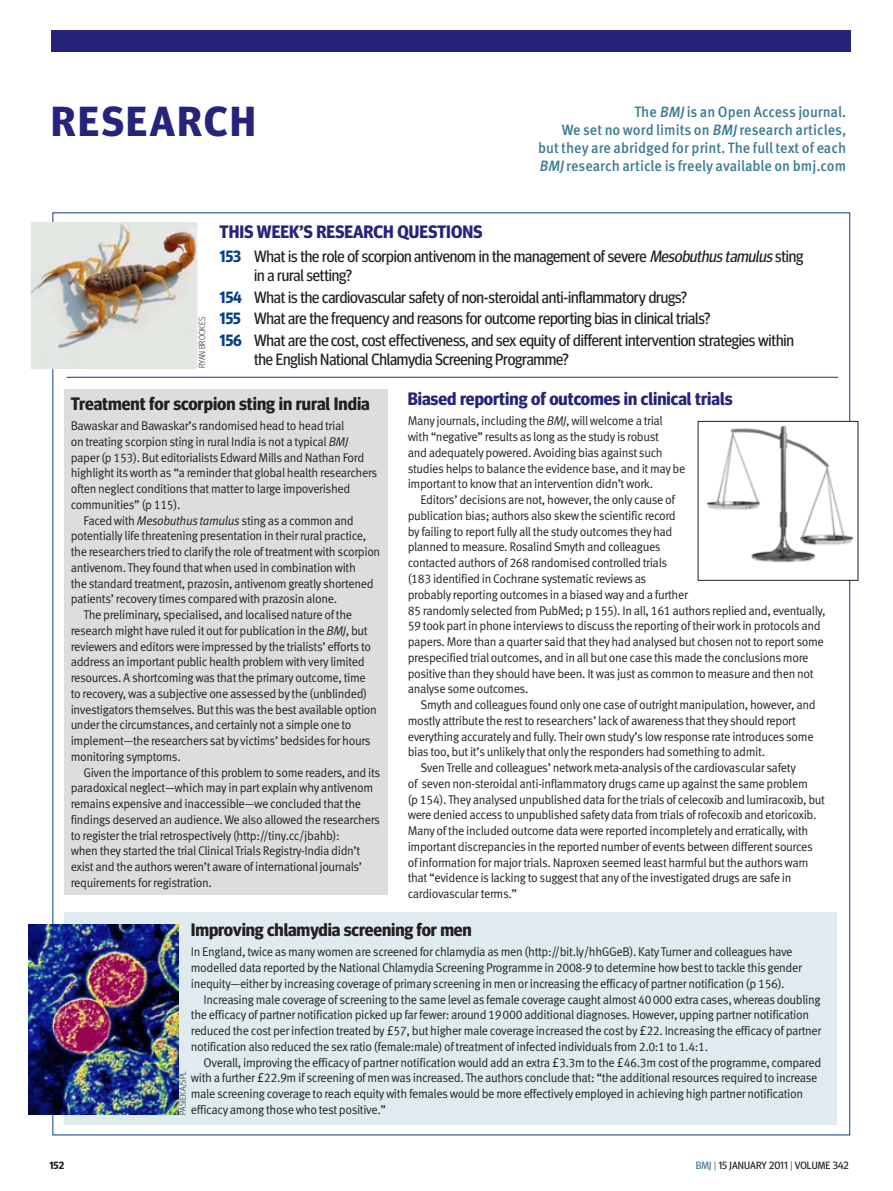
<style>
.page{position:relative;width:893px;height:1191px;background:#fff}
.page>*{position:absolute;margin:0;border:0;box-sizing:border-box;transform-origin:0 0}
.top_strap_28{font:700 42px "Meta Headline OT";letter-spacing:.06em;color:#26237b}
._12_pt_subhead{font:700 18px "Meta Headline OT";color:#26237b}
._12_pt_subhead-2{font:700 18px "Meta Headline OT";color:#231f20}
.typesetter-note{font:700 18px "Meta Headline OT";letter-spacing:-.005em;color:#231f20}
.Research_Questions{font:16.35px/19.5px "Meta Headline OT";letter-spacing:-.01em;color:#231f20;scale:.96 1}
.links_text_top{font:500 15px/18px "Meta Pro";color:#3c7b93;text-align:right;scale:.95 1}
.sans_text_indent{font:12.6px/15.8px "Meta Pro Normal";letter-spacing:-.03em;color:#231f20;scale:.96 1}
.sans_text{font:12.6px/15.8px "Meta Pro Normal";letter-spacing:-.03em;color:#231f20;scale:.96 1}
.t1{font:10.5px "Meta Headline OT";letter-spacing:.01em;color:#231f20}
.t2{font:700 10.5px "Meta Headline OT";color:#231f20}
.credit{font:300 8.85px "Meta Headline OT";letter-spacing:.015em;color:#231f20;scale:.96 1}
.s1{font-style:italic}
.s2{font-weight:700;color:#083e89}
.s3{color:#3c7b93}
.s4{font-weight:300}
</style>
<div class="page">
<div style="left:51px;top:30px;width:799px;height:21px;background:#26237b"></div>
<div style="left:64px;top:912px;width:772px;height:212px;background:#e0ebf0"></div>
<hr style="left:66px;top:377px;width:772px;height:1px;background:#083e89">
<div style="left:64px;top:389px;width:323px;height:506px;background:#dcdddf"></div>
<img style="left:31px;top:222px;width:166px;height:147px">
<img style="left:706px;top:425px;width:148px;height:138px">
<img style="left:29px;top:925px;width:149px;height:189px">
<p class="top_strap_28" style="left:51px;top:96px;width:206px">RESEARCH</p>
<p class="links_text_top" style="left:538px;top:101px;width:326px">The <span class="s1">BMJ</span>is an Open Access journal.<br>We set no word limits on <span class="s1">BMJ</span>research articles, but they are abridged for print. The full text of each <span class="s1">BMJ</span>research article is freely available on bmj.com</p>
<p class="_12_pt_subhead" style="left:220px;top:221px;width:264px">THIS WEEK’S RESEARCH QUESTIONS</p>
<p class="Research_Questions" style="left:254px;top:246px;width:574px;text-indent:-35px"><span class="s2">153</span> What is the role of scorpion antivenom in the management of severe <span class="s1">Mesobuthustamulus</span> sting in a rural setting?</p>
<p class="Research_Questions" style="left:220px;top:287px;width:489px"><span class="s2">154</span> What is the cardiovascular safety of non-steroidal anti-inflammatory drugs?</p>
<p class="Research_Questions" style="left:220px;top:308px;width:513px"><span class="s2">155</span> What are the frequency and reasons for outcome reporting bias in clinical trials?</p>
<p class="Research_Questions" style="left:220px;top:330px;width:600px"><span class="s2">156</span> What are the cost, cost effectiveness, and sex equity of different intervention strategies within</p>
<p class="credit" style="left:197px;top:368px;width:55px;rotate:-90deg">RYAN BROOKES</p>
<p class="Research_Questions" style="left:254px;top:349px;width:329px">the English National Chlamydia Screening Programme?</p>
<p class="_12_pt_subhead-2" style="left:71px;top:393px;width:301px">Treatment for scorpion sting in rural India</p>
<p class="sans_text" style="left:71px;top:417px;width:321px">Bawaskar and Bawaskar’s randomised head to head trial<br>on treating scorpion sting in rural India is not a typical <span class="s1">BMJ </span>paper (p 153). But editorialists Edward Mills and Nathan Ford highlight its worth as “a reminder that global health researchers often neglect conditions that matter to large impoverished communities” (p 115).</p>
<p class="sans_text_indent" style="left:71px;top:511px;width:324px;text-indent:13px">Faced with <span class="s1">Mesobuthus tamulus</span> sting as a common and potentially life threatening presentation in their rural practice, the researchers tried to clarify the role of treatment with scorpion antivenom. They found that when used in combination with<br>the standard treatment, prazosin, antivenom greatly shortened patients’ recovery times compared with prazosin alone.</p>
<p class="sans_text_indent" style="left:71px;top:606px;width:320px;text-indent:13px">The preliminary, specialised, and localised nature of the research might have ruled it out for publication in the <span class="s1">BMJ</span>, but reviewers and editors were impressed by the trialists’ efforts to address an important public health problem with very limited resources. A shortcoming was that the primary outcome, time to recovery, was a subjective one assessed by the (unblinded) investigators themselves. But this was the best available option under the circumstances, and certainly not a simple one to implement—the researchers sat by victims’ bedsides for hours monitoring symptoms.</p>
<p class="sans_text_indent" style="left:71px;top:763px;width:324px;text-indent:13px">Given the importance of this problem to some readers, and its paradoxical neglect—which may in part explain why antivenom remains expensive and inaccessible—we concluded that the findings deserved an audience. We also allowed the researchers to register the trial retrospectively (http://tiny.cc/jbahb):<br>when they started the trial Clinical Trials Registry-India didn’t exist and the authors weren’t aware of international journals’ requirements for registration.</p>
<p class="_12_pt_subhead" style="left:408px;top:388px;width:326px">Biased reporting of outcomes in clinical trials</p>
<p class="sans_text" style="left:408px;top:412px;width:291px">Many journals, including the <span class="s1">BMJ</span>, will welcome a trial with “negative” results as long as the study is robust<br>and adequately powered. Avoiding bias against such studies helps to balance the evidence base, and it may be important to know that an intervention didn’t work.</p>
<p class="sans_text_indent" style="left:408px;top:491px;width:437px;text-indent:13px">Editors’ decisions are not, however, the only cause of<br>publication bias; authors also skew the scientific record<br>by failing to report fully all the study outcomes they had<br>planned to measure. Rosalind Smyth and colleagues<br>contacted authors of 268 randomised controlled trials<br>(183 identified in Cochrane systematic reviews as<br>probably reporting outcomes in a biased way and a further<br>85 randomly selected from PubMed; p 155). In all, 161 authors replied and, eventually, 59 took part in phone interviews to discuss the reporting of their work in protocols and papers. More than a quarter said that they had analysed but chosen not to report some prespecified trial outcomes, and in all but one case this made the conclusions more positive than they should have been. It was just as common to measure and then not analyse some outcomes.</p>
<p class="sans_text_indent" style="left:408px;top:696px;width:427px;text-indent:13px">Smyth and colleagues found only one case of outright manipulation, however, and mostly attribute the rest to researchers’ lack of awareness that they should report everything accurately and fully. Their own study’s low response rate introduces some bias too, but it’s unlikely that only the responders had something to admit.</p>
<p class="sans_text_indent" style="left:408px;top:759px;width:436px;text-indent:13px">Sven Trelle and colleagues’ network meta-analysis of the cardiovascular safety<br>of seven non-steroidal anti-inflammatory drugs came up against the same problem<br>(p 154). They analysed unpublished data for the trials of celecoxib and lumiracoxib, but were denied access to unpublished safety data from trials of rofecoxib and etoricoxib.<br>Many of the included outcome data were reported incompletely and erratically, with important discrepancies in the reported number of events between different sources of information for major trials. Naproxen seemed least harmful but the authors warn that “evidence is lacking to suggest that any of the investigated drugs are safe in cardiovascular terms.”</p>
<p class="typesetter-note" style="left:191px;top:919px;width:282px">Improving chlamydia screening for men</p>
<p class="sans_text" style="left:191px;top:943px;width:638px">In England, twice as many women are screened for chlamydia as men (http://bit.ly/hhGGeB). Katy Turner and colleagues have modelled data reported by the National Chlamydia Screening Programme in 2008-9 to determine how best to tackle this gender inequity—either by increasing coverage of primary screening in men or increasing the efficacy of partner notification (p 156).</p>
<p class="sans_text_indent" style="left:191px;top:990px;width:658px;text-indent:13px">Increasing male coverage of screening to the same level as female coverage caught almost 40000 extra cases, whereas doubling the efficacy of partner notification picked up far fewer: around 19000 additional diagnoses. However, upping partner notification reduced the cost per infection treated by £57, but higher male coverage increased the cost by £22. Increasing the efficacy of partner notification also reduced the sex ratio (female:male) of treatment of infected individuals from 2.0:1 to 1.4:1.</p>
<p class="sans_text_indent" style="left:191px;top:1053px;width:658px;text-indent:13px">Overall, improving the efficacy of partner notification would add an extra £3.3m to the £46.3m cost of the programme, compared with a further £22.9m if screening of men was increased. The authors conclude that: “the additional resources required to increase male screening coverage to reach equity with females would be more effectively employed in achieving high partner notification efficacy among those who test positive.”</p>
<p class="credit" style="left:178px;top:1114px;width:47px;rotate:-90deg">PASIEKA/SPL</p>
<p class="t2" style="left:49px;top:1159px;width:16px">152</p>
<p class="t1" style="left:696px;top:1159px;width:155px"><span class="s3">BMJ</span> <span class="s4">|</span> 15 JANUARY 2011 <span class="s4">|</span> VOLUME 342</p>
</div>
